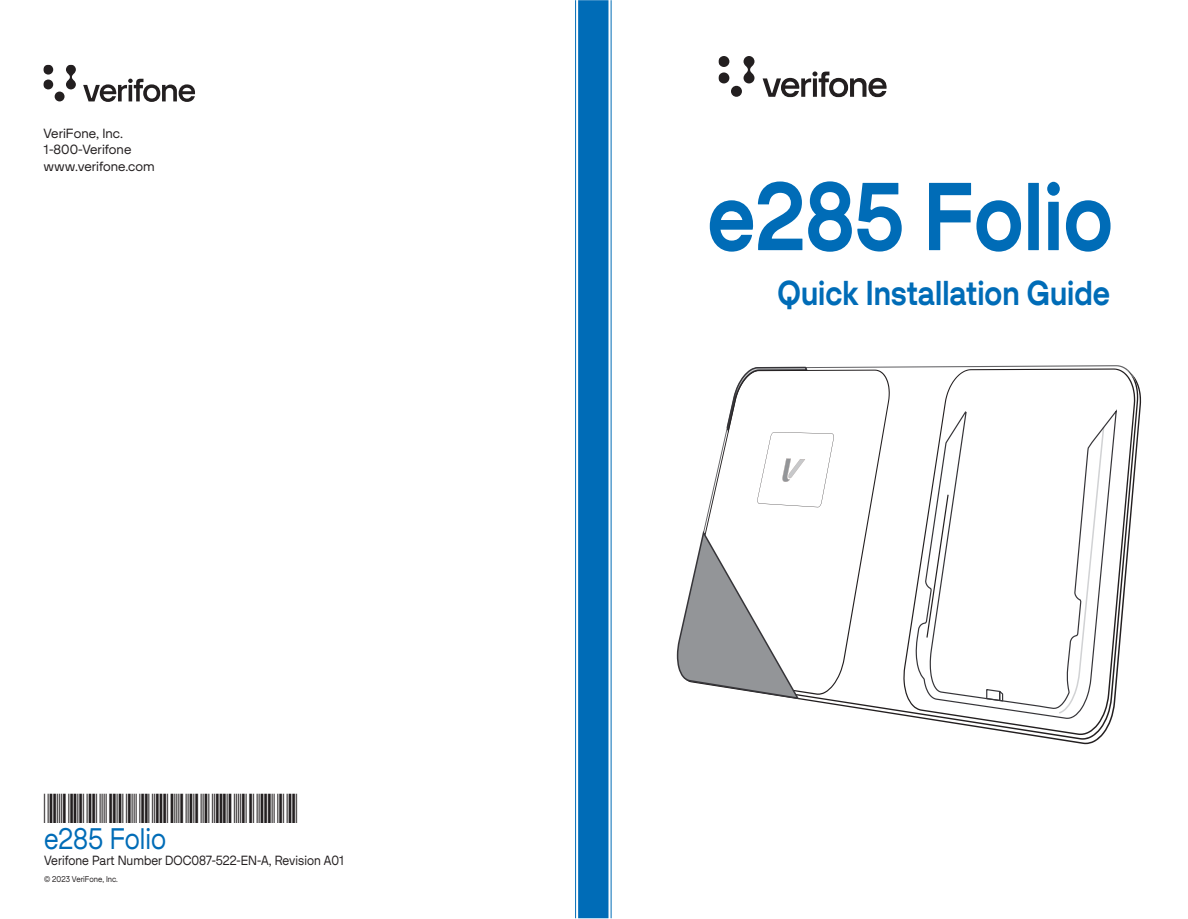
<style>
.page{position:relative;width:1188px;height:919px;background:#fff}
.page>*{position:absolute;margin:0;border:0;box-sizing:border-box;transform-origin:0 0}
.t1{font:700 97.5px "Verifone Sans";color:#006cb7;scale:.88 1}
.t2{font:39px "Free 3 of 9";color:#231f20}
.t3{font:700 34.95px "Verifone Sans";color:#006cb7;scale:.88 1}
.t4{font:30.15px "Verifone Sans";color:#006cb7;scale:.88 1}
.t5{font:13.5px "Verifone Sans";color:#231f20;scale:.92 1}
.t6{font:13.5px/16.2px "Verifone Sans";color:#231f20}
.t7{font:8.55px "Verifone Sans";color:#231f20;scale:.92 1}
</style>
<div class="page">
<div style="left:578px;top:0;width:30px;height:918px;background:#006cb7"></div>
<svg style="left:575px;top:0;width:1px;height:919px"></svg>
<svg style="left:610px;top:0;width:2px;height:919px"></svg>
<svg style="left:703px;top:379px;width:435px;height:361px"></svg>
<svg style="left:903px;top:368px;width:232px;height:367px"></svg>
<svg style="left:705px;top:370px;width:185px;height:325px"></svg>
<svg style="left:676px;top:531px;width:123px;height:167px"></svg>
<svg style="left:726px;top:366px;width:108px;height:141px"></svg>
<svg style="left:915px;top:410px;width:202px;height:309px"></svg>
<svg style="left:763px;top:71px;width:124px;height:26px"></svg>
<svg style="left:744px;top:56px;width:11px;height:27px"></svg>
<div style="left:731px;top:86px;width:11px;height:11px;background:#231f20;border-radius:50%"></div>
<div style="left:718px;top:72px;width:11px;height:11px;background:#231f20;border-radius:50%"></div>
<div style="left:718px;top:56px;width:11px;height:11px;background:#231f20;border-radius:50%"></div>
<svg style="left:83px;top:79px;width:112px;height:23px"></svg>
<svg style="left:66px;top:65px;width:10px;height:24px"></svg>
<div style="left:55px;top:92px;width:10px;height:9px;background:#231f20;border-radius:50%"></div>
<div style="left:43px;top:80px;width:10px;height:9px;background:#231f20;border-radius:50%"></div>
<div style="left:43px;top:65px;width:10px;height:10px;background:#231f20;border-radius:50%"></div>
<p class="t6" style="left:44px;top:125px;width:113px">VeriFone, Inc.<br>1-800-Verifone www.verifone.com</p>
<h2 class="t2" style="left:44px;top:787px;width:255px">*DOC087-522-EN-A*</h2>
<h3 class="t4" style="left:44px;top:821px;width:140px">e285 Folio</h3>
<p class="t5" style="left:44px;top:852px;width:328px">Verifone Part Number DOC087-522-EN-A, Revision A01</p>
<p class="t7" style="left:44px;top:874px;width:82px">© 2023 VeriFone, Inc.</p>
<h1 class="t1" style="left:707px;top:160px;width:463px">e285 Folio</h1>
<h3 class="t3" style="left:778px;top:273px;width:380px">Quick Installation Guide</h3>
</div>
